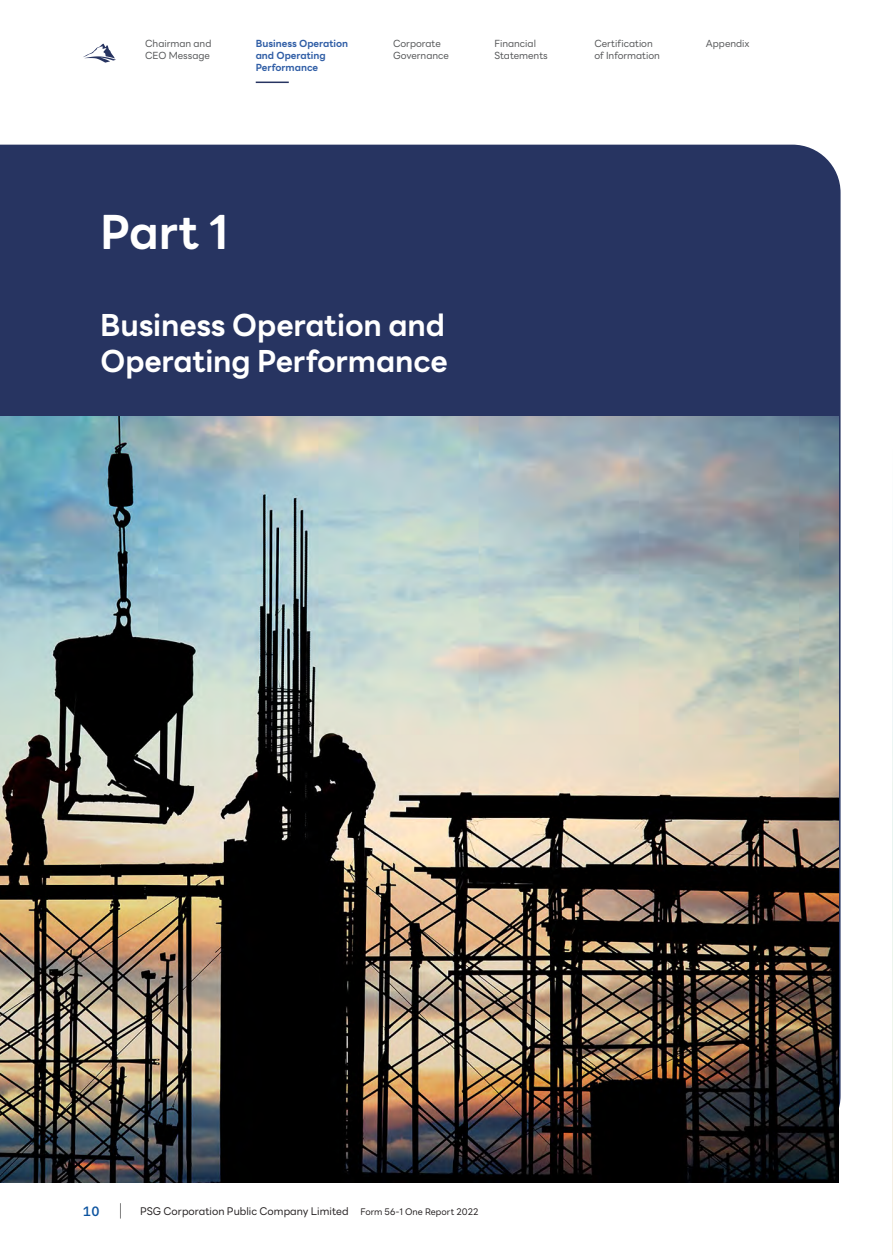
<style>
.page{position:relative;width:893px;height:1255px;background:#fff}
.page>*{position:absolute;margin:0;border:0;box-sizing:border-box;transform-origin:0 0}
.Body_text{font:700 46.5px "LINE Seed Sans TH";color:#fff}
.Body_text-2{font:700 30px "LINE Seed Sans TH";letter-spacing:-.005em;color:#fff}
.t1{font:500 13.5px "Bangkok Bank Set";color:#0c539f}
.t2{font:10.5px "LINE Seed Sans TH";letter-spacing:.005em;color:#231f20}
.t3{font:9.75px/12px "LINE Seed Sans TH";color:#545557}
.t4{font:700 9.75px/12px "LINE Seed Sans TH";color:#305ea6}
.s1{font-size:9px}
</style>
<div class="page">
<div style="left:0;top:145px;width:841px;height:998px;background:#273461"></div>
<img style="left:0;top:416px;width:838px;height:766px">
<img style="left:892px;top:575px;width:1px;height:679px">
<svg style="left:83px;top:44px;width:33px;height:19px"></svg>
<hr style="left:256px;top:82px;width:33px;height:1px;background:#273461">
<svg style="left:120px;top:1203px;width:1px;height:15px"></svg>
<p class="t3" style="left:145px;top:38px;width:68px">Chairman and<br>CEO Message</p>
<p class="t4" style="left:256px;top:37px;width:94px">Business Operation and Operating<br>Performance</p>
<p class="t3" style="left:393px;top:38px;width:57px">Corporate<br>Governance</p>
<p class="t3" style="left:594px;top:38px;width:67px">Certification of Information</p>
<p class="t3" style="left:494px;top:38px;width:43px">Financial</p>
<p class="t3" style="left:706px;top:38px;width:45px">Appendix</p>
<p class="t3" style="left:494px;top:50px;width:55px">Statements</p>
<p class="Body_text" style="left:100px;top:197px;width:130px">Part 1</p>
<p class="Body_text-2" style="left:100px;top:302px;width:346px">Business Operation and</p>
<p class="Body_text-2" style="left:100px;top:338px;width:349px">Operating Performance</p>
<h3 class="t1" style="left:83px;top:1202px;width:18px">10</h3>
<p class="t2" style="left:140px;top:1203px;width:340px">PSG Corporation Public Company Limited <span class="s1">Form 56-1 One Report 2022</span></p>
</div>
